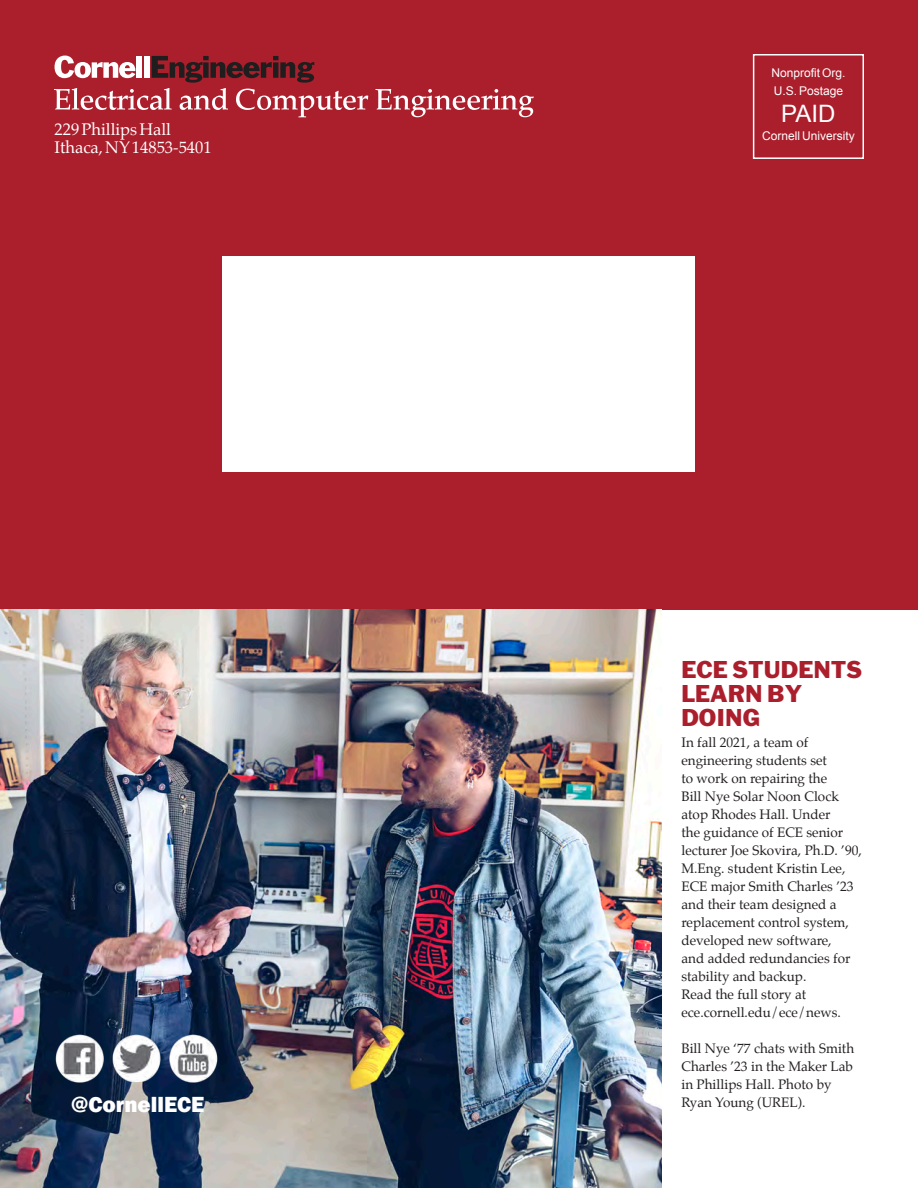
<style>
.page{position:relative;width:918px;height:1188px;background:#fff}
.page>*{position:absolute;margin:0;border:0;box-sizing:border-box;transform-origin:0 0}
.t1{font:24px "Arial";color:#fff}
.t2{font:22.5px/24px "Franklin Gothic Std";color:#ab1e2c}
.t3{font:800 22.5px "Franklin Gothic";color:#fff}
.t4{font:16.5px/18px "Palatino";color:#fff}
.t5{font:13.5px/18px "Palatino";color:#231f20}
.t6{font:12px/18px "Arial";color:#fff}
</style>
<div class="page">
<div style="left:0;top:0;width:918px;height:609px;background:#ab1e2c"></div>
<div style="left:223px;top:256px;width:472px;height:216px;background:#fff"></div>
<div style="left:753px;top:54px;width:111px;height:105px;border:2px solid #fff"></div>
<img style="left:0;top:609px;width:662px;height:579px">
<img style="left:53px;top:1031px;width:170px;height:56px">
<svg style="left:54px;top:56px;width:314px;height:61px"></svg>
<svg style="left:376px;top:89px;width:158px;height:28px"></svg>
<p class="t4" style="left:55px;top:120px;width:159px">229 Phillips Hall<br>Ithaca, NY14853-5401</p>
<p class="t6" style="left:772px;top:63px;width:75px">Nonprofit Org.<br>U.S. Postage</p>
<h1 class="t1" style="left:781px;top:97px;width:56px">PAID</h1>
<p class="t6" style="left:762px;top:126px;width:94px">Cornell University</p>
<h2 class="t2" style="left:681px;top:657px;width:182px">ECE STUDENTS<br>LEARN BY<br>DOING</h2>
<p class="t5" style="left:681px;top:733px;width:182px">In fall 2021, a team of engineering students set<br>to work on repairing the<br>Bill Nye Solar Noon Clock atop Rhodes Hall. Under<br>the guidance of ECE senior lecturer Joe Skovira, Ph.D. ’90,<br>M.Eng. student Kristin Lee,<br>ECE major Smith Charles ’23 and their team designed a replacement control system, developed new software,<br>and added redundancies for stability and backup.<br>Read the full story at ece.cornell.edu/ece/news.</p>
<p class="t5" style="left:681px;top:1039px;width:174px;text-align:justify">Bill Nye ‘77 chats with Smith Charles ’23 in the Maker Lab in Phillips Hall. Photo by</p>
<h2 class="t3" style="left:71px;top:1089px;width:135px">@CornellECE</h2>
<p class="t5" style="left:681px;top:1093px;width:126px">Ryan Young (UREL).</p>
</div>
